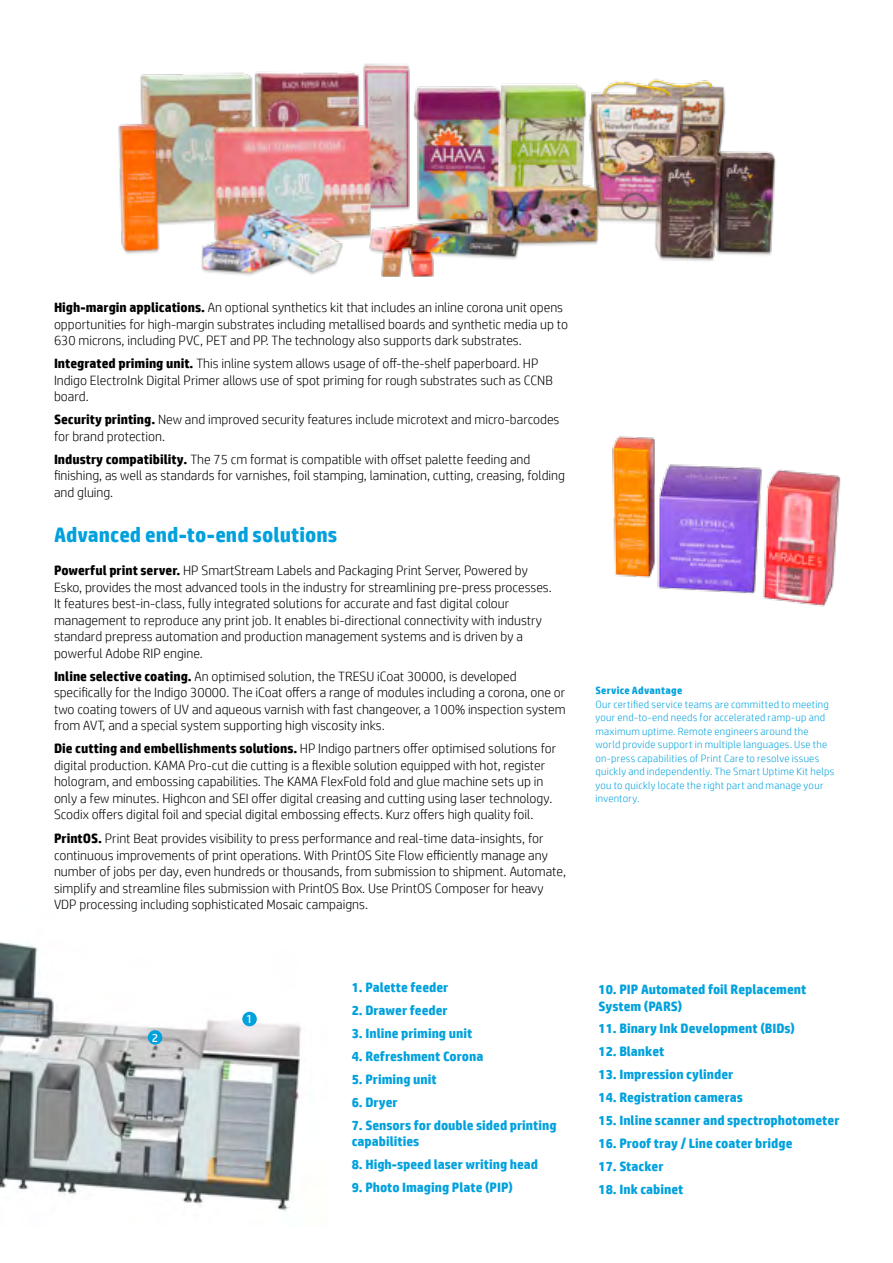
<style>
.page{position:relative;width:893px;height:1263px;background:#fff}
.page>*{position:absolute;margin:0;border:0;box-sizing:border-box;transform-origin:0 0}
.t1{font:700 21px "HP Simplified";color:#00a1dd}
.t2{font:300 13.5px/16.5px "HP Simplified";color:#000}
.t3{font:700 13.5px/16.5px "HP Simplified";color:#00a1dd}
.t4{font:12px "HP Simplified";color:#fff}
.t5{font:300 10.5px/13.5px "HP Simplified";letter-spacing:.025em;color:#00a1dd}
.t6{font:700 10.5px "HP Simplified";letter-spacing:.025em;color:#00a1dd}
.s1{font-weight:700}
</style>
<div class="page">
<img style="left:0;top:941px;width:301px;height:270px">
<div style="left:242px;top:1012px;width:15px;height:14px;background:#00a1dd;border-radius:50%"></div>
<div style="left:148px;top:1030px;width:14px;height:15px;background:#00a1dd;border-radius:50%"></div>
<img style="left:118px;top:63px;width:658px;height:214px">
<img style="left:612px;top:436px;width:229px;height:171px">
<p class="t2" style="left:54px;top:299px;width:515px"><span class="s1">High-margin applications.</span> An optional synthetics kit that includes an inline corona unit opens opportunities for high-margin substrates including metallised boards and synthetic media up to<br>630 microns, including PVC, PET and PP. The technology also supports dark substrates.</p>
<p class="t2" style="left:54px;top:355px;width:500px"><span class="s1">Integrated priming unit.</span> This inline system allows usage of off-the-shelf paperboard. HP<br>Indigo ElectroInk Digital Primer allows use of spot priming for rough substrates such as CCNB board.</p>
<p class="t2" style="left:54px;top:411px;width:507px"><span class="s1">Security printing.</span> New and improved security features include microtext and micro-barcodes for brand protection.</p>
<p class="t2" style="left:54px;top:450px;width:512px"><span class="s1">Industry compatibility.</span> The 75 cm format is compatible with offset palette feeding and finishing, as well as standards for varnishes, foil stamping, lamination, cutting, creasing, folding and gluing.</p>
<h1 class="t1" style="left:54px;top:523px;width:285px">Advanced end-to-end solutions</h1>
<p class="t2" style="left:54px;top:562px;width:499px"><span class="s1">Powerful print server.</span> HP SmartStream Labels and Packaging Print Server, Powered by Esko, provides the most advanced tools in the industry for streamlining pre-press processes.<br>It features best-in-class, fully integrated solutions for accurate and fast digital colour management to reproduce any print job. It enables bi-directional connectivity with industry standard prepress automation and production management systems and is driven by a powerful Adobe RIP engine.</p>
<p class="t2" style="left:54px;top:668px;width:513px"><span class="s1">Inline selective coating.</span> An optimised solution, the TRESU iCoat 30000, is developed specifically for the Indigo 30000. The iCoat offers a range of modules including a corona, one or two coating towers of UV and aqueous varnish with fast changeover, a 100% inspection system from AVT, and a special system supporting high viscosity inks.</p>
<p class="t2" style="left:54px;top:740px;width:504px"><span class="s1">Die cutting and embellishments solutions.</span> HP Indigo partners offer optimised solutions for digital production. KAMA Pro-cut die cutting is a flexible solution equipped with hot, register hologram, and embossing capabilities. The KAMA FlexFold fold and glue machine sets up in only a few minutes. Highcon and SEI offer digital creasing and cutting using laser technology.<br>Scodix offers digital foil and special digital embossing effects. Kurz offers high quality foil.</p>
<p class="t2" style="left:54px;top:830px;width:513px"><span class="s1">PrintOS.</span> Print Beat provides visibility to press performance and real-time data-insights, for continuous improvements of print operations. With PrintOS Site Flow efficiently manage any number of jobs per day, even hundreds or thousands, from submission to shipment. Automate, simplify and streamline files submission with PrintOS Box. Use PrintOS Composer for heavy VDP processing including sophisticated Mosaic campaigns.</p>
<p class="t4" style="left:152px;top:1031px;width:8px">2</p>
<p class="t4" style="left:246px;top:1012px;width:8px">1</p>
<p class="t3" style="left:352px;top:979px;width:98px">1. Palette feeder</p>
<p class="t3" style="left:352px;top:1002px;width:98px">2. Drawer feeder</p>
<p class="t3" style="left:352px;top:1025px;width:122px">3. Inline priming unit</p>
<p class="t3" style="left:352px;top:1048px;width:133px">4. Refreshment Corona</p>
<p class="t3" style="left:352px;top:1071px;width:87px">5. Priming unit</p>
<p class="t3" style="left:352px;top:1094px;width:48px">6. Dryer</p>
<p class="t3" style="left:352px;top:1116px;width:206px">7. Sensors for double sided printing capabilities</p>
<p class="t3" style="left:352px;top:1156px;width:188px">8. High-speed laser writing head</p>
<p class="t3" style="left:352px;top:1179px;width:163px">9. Photo Imaging Plate (PIP)</p>
<p class="t6" style="left:595px;top:684px;width:89px">Service Advantage</p>
<p class="t5" style="left:595px;top:697px;width:241px">Our certified service teams are committed to meeting your end-to-end needs for accelerated ramp-up and maximum uptime. Remote engineers around the world provide support in multiple languages. Use the on-press capabilities of Print Care to resolve issues quickly and independently. The Smart Uptime Kit helps you to quickly locate the right part and manage your inventory.</p>
<p class="t3" style="left:598px;top:981px;width:209px">10. PIP Automated foil Replacement<br>System (PARS)</p>
<p class="t3" style="left:598px;top:1020px;width:198px">11. Binary Ink Development (BIDs)</p>
<p class="t3" style="left:598px;top:1043px;width:68px">12. Blanket</p>
<p class="t3" style="left:598px;top:1066px;width:136px">13. Impression cylinder</p>
<p class="t3" style="left:598px;top:1089px;width:146px">14. Registration cameras</p>
<p class="t3" style="left:598px;top:1112px;width:243px">15. Inline scanner and spectrophotometer</p>
<p class="t3" style="left:598px;top:1135px;width:196px">16. Proof tray / Line coater bridge</p>
<p class="t3" style="left:598px;top:1158px;width:67px">17. Stacker</p>
<p class="t3" style="left:598px;top:1180px;width:87px">18. Ink cabinet</p>
</div>
